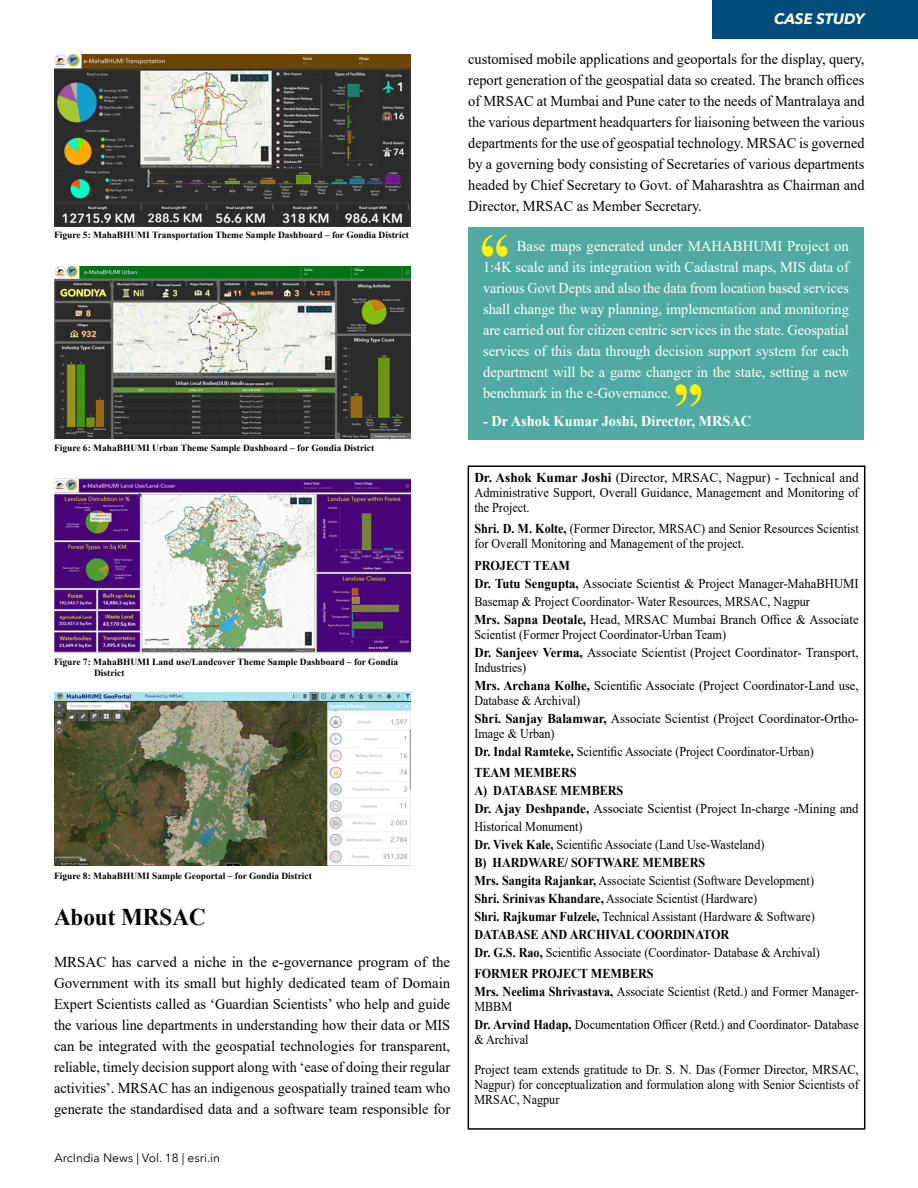
<style>
.page{position:relative;width:918px;height:1188px;background:#fff}
.page>*{position:absolute;margin:0;border:0;box-sizing:border-box;transform-origin:0 0}
.t1{font:700 67.5px "Times New Roman";color:#fff200;scale:.9 1}
.t2{font:700 67.5px "Times New Roman";color:#fff200;scale:.91 1}
.t3{font:700 24px "Times New Roman";color:#000;scale:.96 1}
.t4{font:15px/21px "Times New Roman";color:#000;text-align:justify}
.t5{font:15px/21px "Times New Roman";color:#000;text-align:justify;scale:.96 1}
.t6{font:15px/21px "Times New Roman";color:#fff;text-align:justify}
.t7{font:700 15px "Times New Roman";color:#fff;scale:.96 1}
.t8{font:italic 700 15px "Avenir Next LT Pro";color:#fff}
.t9{font:13.5px/18px "Times New Roman";color:#000;scale:.9 1}
.t10{font:13.5px/18px "Times New Roman";color:#000;scale:.95 1}
.t11{font:13.5px/18px "Times New Roman";color:#000;scale:.94 1}
.t12{font:13.5px/15px "Times New Roman";color:#000;text-align:justify;scale:.92 1}
.t13{font:13.5px/15px "Times New Roman";color:#000;text-align:justify}
.t14{font:700 13.5px/18px "Times New Roman";color:#000;scale:.9 1}
.t15{font:12px "Avenir Next LT Pro";color:#000101}
.t16{font:700 9.45px/11.4px "Times New Roman";color:#000}
.s1{font-weight:700}
.s2{font-weight:400}
</style>
<div class="page">
<img style="left:54px;top:267px;width:356px;height:172px">
<img style="left:54px;top:479px;width:356px;height:173px">
<img style="left:54px;top:692px;width:357px;height:173px">
<div style="left:468px;top:227px;width:396px;height:213px;background:#50aaa3"></div>
<hr style="left:468px;top:465px;width:397px;height:2px;background:#000">
<hr style="left:468px;top:467px;width:1px;height:661px;background:#000">
<hr style="left:864px;top:467px;width:1px;height:661px;background:#000">
<hr style="left:468px;top:1128px;width:397px;height:2px;background:#000">
<div style="left:713px;top:0;width:205px;height:38px;background:#004d7b"></div>
<img style="left:54px;top:54px;width:356px;height:173px">
<p class="t16" style="left:54px;top:229px;width:357px">Figure 5: MahaBHUMI Transportation Theme Sample Dashboard – for Gondia District</p>
<p class="t16" style="left:54px;top:442px;width:322px">Figure 6: MahaBHUMI Urban Theme Sample Dashboard – for Gondia District</p>
<p class="t16" style="left:94px;top:656px;width:306px;text-indent:-40px">Figure 7: MahaBHUMI Land use/Landcover Theme Sample Dashboard – for Gondia<br>District</p>
<p class="t16" style="left:54px;top:869px;width:259px">Figure 8: MahaBHUMI Sample Geoportal – for Gondia District</p>
<h2 class="t3" style="left:54px;top:900px;width:159px">About MRSAC</h2>
<p class="t4" style="left:54px;top:951px;width:398px">MRSAC has carved a niche in the e-governance program of the Government with its small but highly dedicated team of Domain Expert Scientists called as ‘Guardian Scientists’ who help and guide the various line departments in understanding how their data or MIS can be integrated with the geospatial technologies for transparent, reliable, timely decision support along with ‘ease of doing their regular activities’. MRSAC has an indigenous geospatially trained team who generate the standardised data and a software team responsible for</p>
<p class="t15" style="left:54px;top:1151px;width:167px">ArcIndia News | Vol. 18 | esri.in</p>
<p class="t8" style="left:774px;top:10px;width:92px">CASE STUDY</p>
<p class="t5" style="left:468px;top:48px;width:414px">customised mobile applications and geoportals for the display, query, report generation of the geospatial data so created. The branch offices of MRSAC at Mumbai and Pune cater to the needs of Mantralaya and the various department headquarters for liaisoning between the various departments for the use of geospatial technology. MRSAC is governed by a governing body consisting of Secretaries of various departments headed by Chief Secretary to Govt. of Maharashtra as Chairman and Director, MRSAC as Member Secretary.</p>
<h1 class="t1" style="left:480px;top:209px;width:35px">“</h1>
<p class="t6" style="left:483px;top:235px;width:367px;text-indent:34px">Base maps generated under MAHABHUMI Project on 1:4K scale and its integration with Cadastral maps, MIS data of various Govt Depts and also the data from location based services shall change the way planning, implementation and monitoring are carried out for citizen centric services in the state. Geospatial services of this data through decision support system for each department will be a game changer in the state, setting a new benchmark in the e-Governance.</p>
<p class="t7" style="left:483px;top:411px;width:281px">- Dr Ashok Kumar Joshi, Director, MRSAC</p>
<h1 class="t2" style="left:704px;top:432px;width:35px;rotate:-180deg">“</h1>
<p class="t13" style="left:474px;top:469px;width:386px"><span class="s1">Dr. Ashok Kumar Joshi</span> (Director, MRSAC, Nagpur) - Technical and Administrative Support, Overall Guidance, Management and Monitoring of the Project.</p>
<p class="t9" style="left:474px;top:520px;width:429px;line-height:15px"><span class="s1">Shri. D. M. Kolte,</span> (Former Director, MRSAC) and Senior Resources Scientist for Overall Monitoring and Management of the project.</p>
<p class="t11" style="left:474px;top:556px;width:410px"><span class="s1">PROJECT TEAM<br>Dr. Tutu Sengupta,</span> Associate Scientist &amp; Project Manager-MahaBHUMI Basemap &amp; Project Coordinator- Water Resources, MRSAC, Nagpur<br><span class="s1">Mrs. Sapna Deotale,</span> Head, MRSAC Mumbai Branch Office &amp; Associate</p>
<p class="t9" style="left:474px;top:625px;width:429px">Scientist (Former Project Coordinator-Urban Team)<br><span class="s1">Dr. Sanjeev Verma,</span> Associate Scientist (Project Coordinator- Transport,</p>
<p class="t9" style="left:474px;top:658px;width:429px">Industries)<br><span class="s1">Mrs. Archana Kolhe,</span> Scientific Associate (Project Coordinator-Land use,</p>
<p class="t9" style="left:474px;top:691px;width:429px">Database &amp; Archival)<br><span class="s1">Shri. Sanjay Balamwar,</span> Associate Scientist (Project Coordinator-Ortho-</p>
<p class="t9" style="left:474px;top:724px;width:379px">Image &amp; Urban)<br><span class="s1">Dr. Indal Ramteke,</span> Scientific Associate (Project Coordinator-Urban)</p>
<p class="t10" style="left:474px;top:763px;width:406px"><span class="s1">TEAM MEMBERS<br>A) DATABASE MEMBERS<br>Dr. Ajay Deshpande,</span> Associate Scientist (Project In-charge -Mining and Historical Monument)<br><span class="s1">Dr. Vivek Kale,</span> Scientific Associate (Land Use-Wasteland)<br><span class="s1">B) HARDWARE/ SOFTWARE MEMBERS<br>Mrs. Sangita Rajankar,</span> Associate Scientist (Software Development)<br><span class="s1">Shri. Srinivas Khandare,</span> Associate Scientist (Hardware)<br><span class="s1">Shri. Rajkumar Fulzele,</span> Technical Assistant (Hardware &amp; Software)<br><span class="s1">DATABASE AND ARCHIVAL COORDINATOR<br>Dr. G.S. Rao,</span> Scientific Associate (Coordinator- Database &amp; Archival)</p>
<p class="t14" style="left:474px;top:964px;width:429px">FORMER PROJECT MEMBERS<br>Mrs. Neelima Shrivastava, <span class="s2">Associate Scientist (Retd.) and Former Manager-</span></p>
<p class="t9" style="left:474px;top:997px;width:429px">MBBM<br><span class="s1">Dr. Arvind Hadap,</span> Documentation Officer (Retd.) and Coordinator- Database</p>
<p class="t9" style="left:474px;top:1030px;width:62px">&amp; Archival</p>
<p class="t12" style="left:474px;top:1061px;width:419px">Project team extends gratitude to Dr. S. N. Das (Former Director, MRSAC, Nagpur) for conceptualization and formulation along with Senior Scientists of MRSAC, Nagpur</p>
</div>
